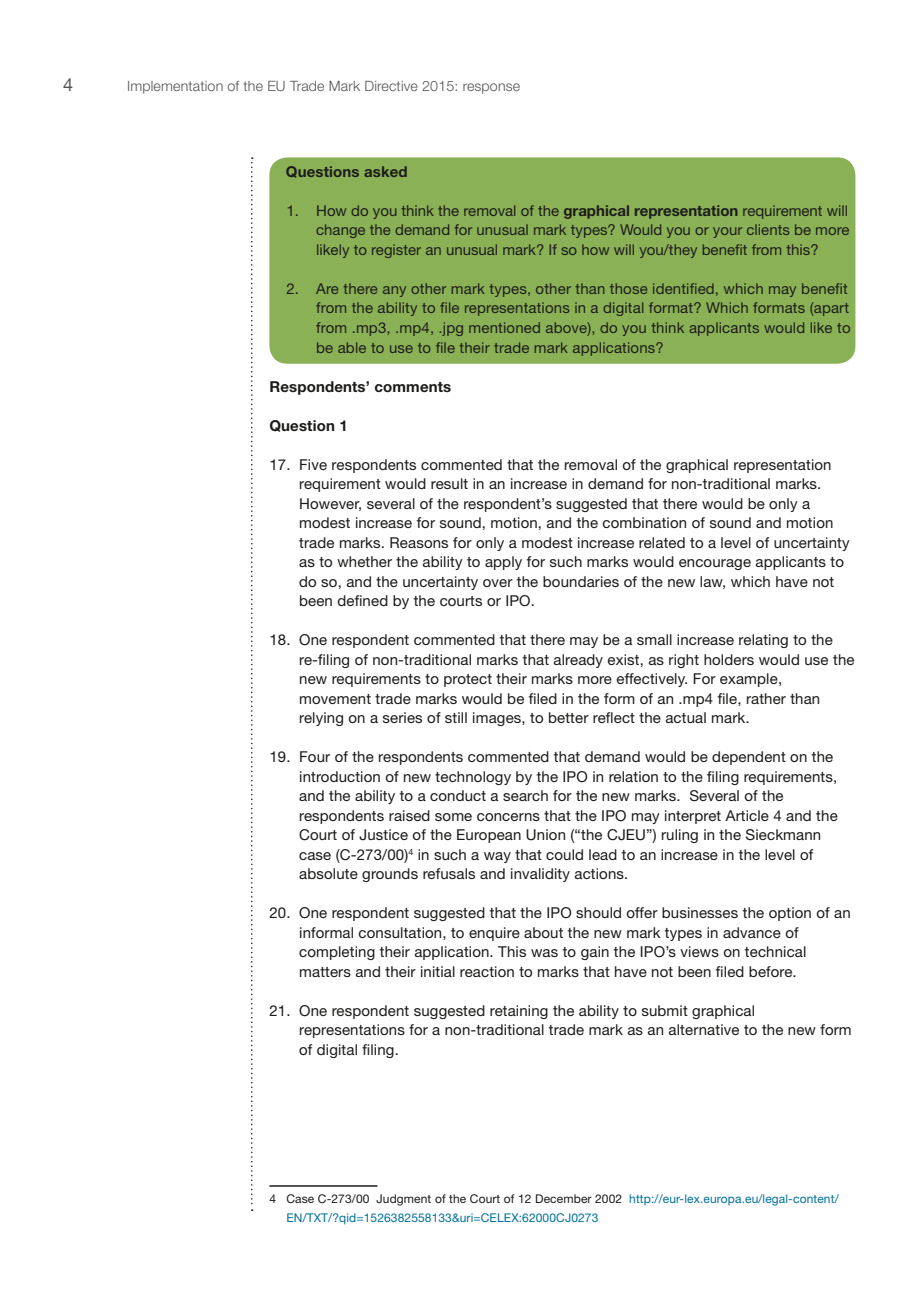
<style>
.page{position:relative;width:919px;height:1289px;background:#fff}
.page>*{position:absolute;margin:0;border:0;box-sizing:border-box;transform-origin:0 0}
.t1{font:18px "Helvetica Neue LT Std";color:#535554}
.t2{font:15px/19.5px "Helvetica Neue LT Std";letter-spacing:.01em;color:#1c1b1a}
.Body{font:700 15px "Helvetica Neue LT Std";letter-spacing:.01em;color:#1c1b1a}
.t3{font:300 14.25px "Helvetica Neue LT Std";letter-spacing:.01em;color:#535554}
.Footnote_text{font:12px/19.5px "Helvetica Neue LT Std";letter-spacing:.01em;color:#00719c}
.s1{font-weight:700}
.s2{color:#1c1b1a}
</style>
<div class="page">
<svg style="left:251px;top:157px;width:2px;height:1053px"></svg>
<div style="left:269px;top:157px;width:586px;height:207px;background:#8bb156;border-radius:18px"></div>
<hr style="left:269px;top:1185px;width:108px;height:1px;background:#1c1b1a">
<p class="t1" style="left:63px;top:74px;width:12px">4</p>
<p class="t3" style="left:127px;top:77px;width:394px">Implementation of the EU Trade Mark Directive 2015: response</p>
<p class="Body" style="left:286px;top:162px;width:123px">Questions asked</p>
<p class="t2" style="left:316px;top:201px;width:534px;text-align:justify;text-indent:-30px">1. How do you think the removal of the <span class="s1">graphical representation</span> requirement will change the demand for unusual mark types? Would you or your clients be more likely to register an unusual mark? If so how will you/they benefit from this?</p>
<p class="t2" style="left:316px;top:279px;width:536px;text-indent:-30px">2. Are there any other mark types, other than those identified, which may benefit from the ability to file representations in a digital format? Which formats (apart from .mp3, .mp4, .jpg mentioned above), do you think applicants would like to be able to use to file their trade mark applications?</p>
<p class="Body" style="left:269px;top:377px;width:183px">Respondents’ comments</p>
<p class="Body" style="left:269px;top:416px;width:80px">Question 1</p>
<p class="t2" style="left:299px;top:454px;width:552px;text-indent:-30px">17. Five respondents commented that the removal of the graphical representation requirement would result in an increase in demand for non-traditional marks.<br>However, several of the respondent’s suggested that there would be only a modest increase for sound, motion, and the combination of sound and motion trade marks. Reasons for only a modest increase related to a level of uncertainty as to whether the ability to apply for such marks would encourage applicants to do so, and the uncertainty over the boundaries of the new law, which have not been defined by the courts or IPO.</p>
<p class="t2" style="left:299px;top:630px;width:557px;text-indent:-30px">18. One respondent commented that there may be a small increase relating to the re-filing of non-traditional marks that already exist, as right holders would use the new requirements to protect their marks more effectively. For example, movement trade marks would be filed in the form of an .mp4 file, rather than relying on a series of still images, to better reflect the actual mark.</p>
<p class="t2" style="left:299px;top:747px;width:540px;text-indent:-30px">19. Four of the respondents commented that demand would be dependent on the introduction of new technology by the IPO in relation to the filing requirements, and the ability to a conduct a search for the new marks. Several of the respondents raised some concerns that the IPO may interpret Article 4 and the Court of Justice of the European Union (“the CJEU”) ruling in the Sieckmann case (C-273/00)<sup>4</sup> in such a way that could lead to an increase in the level of absolute grounds refusals and invalidity actions.</p>
<p class="t2" style="left:299px;top:903px;width:553px;text-indent:-30px">20. One respondent suggested that the IPO should offer businesses the option of an informal consultation, to enquire about the new mark types in advance of completing their application. This was to gain the IPO’s views on technical matters and their initial reaction to marks that have not been filed before.</p>
<p class="t2" style="left:299px;top:1000px;width:554px;text-indent:-30px">21. One respondent suggested retaining the ability to submit graphical representations for a non-traditional trade mark as an alternative to the new form of digital filing.</p>
<p class="Footnote_text" style="left:286px;top:1188px;width:553px;text-indent:-17px"><span class="s2">4 Case C-273/00 Judgment of the Court of 12 December 2002</span> http://eur-lex.europa.eu/legal-content/<br>EN/TXT/?qid=1526382558133&amp;uri=CELEX:62000CJ0273</p>
</div>
